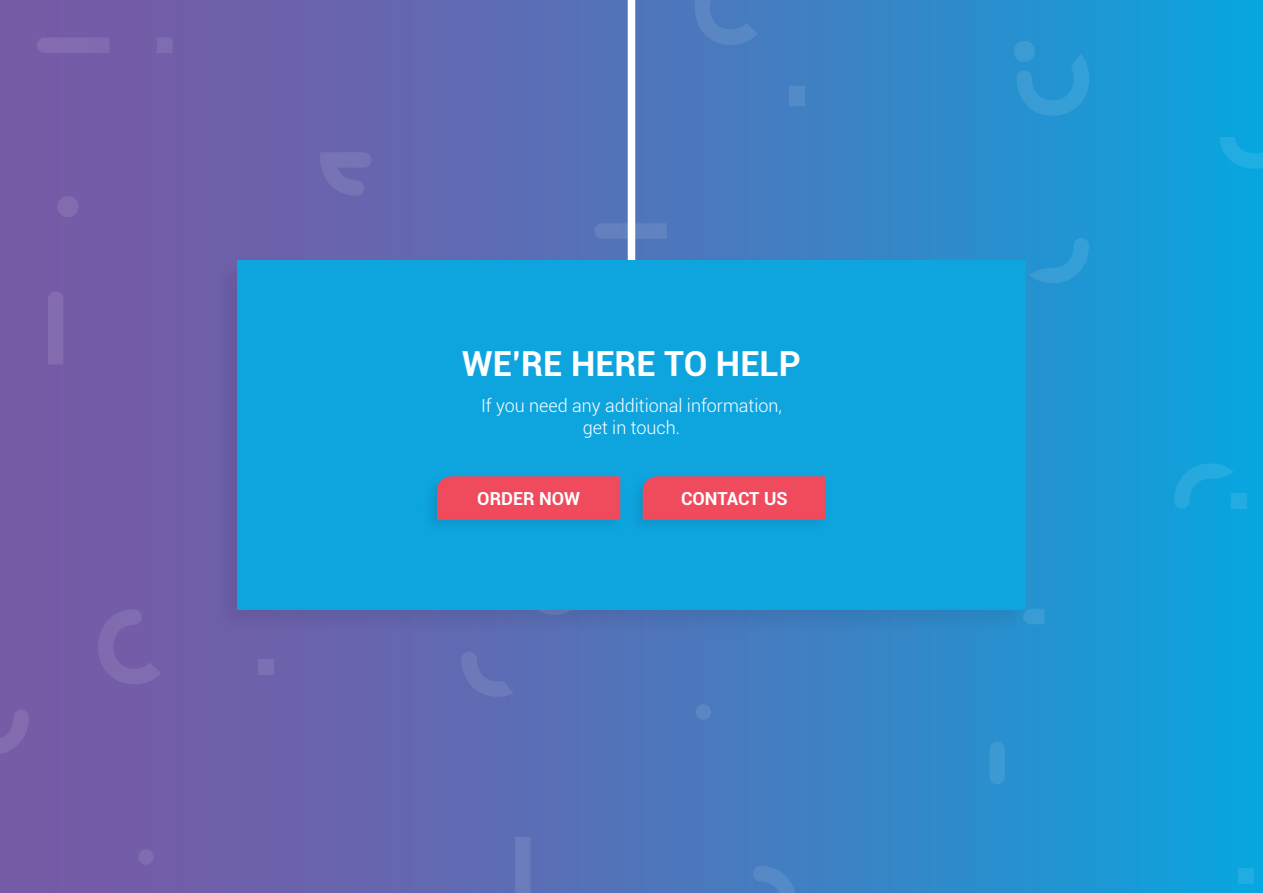
<style>
.page{position:relative;width:1263px;height:893px;background:#fff}
.page>*{position:absolute;margin:0;border:0;box-sizing:border-box;transform-origin:0 0}
.t1{font:700 34.5px "Roboto";color:#fff}
.t2{font:300 18px/21.6px "Roboto";color:#fff;text-align:center}
.t3{font:700 18px "Roboto";color:#fff}
</style>
<div class="page">
<div style="left:0;top:0;width:1263px;height:893px;background:linear-gradient(to right,#8551a0,#129fda)"></div>
<svg style="left:48px;top:291px;width:15px;height:73px"></svg>
<svg style="left:0;top:709px;width:29px;height:46px"></svg>
<svg style="left:57px;top:193px;width:22px;height:28px"></svg>
<svg style="left:695px;top:0;width:63px;height:45px;background:#4f7fc0"></svg>
<svg style="left:594px;top:223px;width:73px;height:16px"></svg>
<svg style="left:745px;top:866px;width:52px;height:27px"></svg>
<svg style="left:1014px;top:37px;width:75px;height:79px;background:#2a97d2"></svg>
<svg style="left:98px;top:609px;width:63px;height:75px;background:#7862ab"></svg>
<svg style="left:37px;top:37px;width:72px;height:16px"></svg>
<svg style="left:156px;top:37px;width:17px;height:16px"></svg>
<div style="left:789px;top:86px;width:15px;height:20px;background:#538bc7"></div>
<div style="left:258px;top:659px;width:15px;height:15px;background:#7b70b4"></div>
<svg style="left:1029px;top:238px;width:60px;height:45px;background:#2998d3"></svg>
<svg style="left:1220px;top:137px;width:43px;height:32px"></svg>
<div style="left:138px;top:849px;width:16px;height:16px;background:#806cb1;border-radius:8px"></div>
<svg style="left:320px;top:152px;width:51px;height:44px;background:#716db2"></svg>
<svg style="left:1032px;top:609px;width:12px;height:15px"></svg>
<svg style="left:515px;top:837px;width:15px;height:56px"></svg>
<svg style="left:989px;top:742px;width:16px;height:42px"></svg>
<svg style="left:1174px;top:463px;width:60px;height:46px;background:#17a4dc"></svg>
<div style="left:1231px;top:493px;width:16px;height:16px;background:#21ace1"></div>
<div style="left:695px;top:704px;width:16px;height:16px;background:#5b85c3;border-radius:8px"></div>
<div style="left:1238px;top:868px;width:15px;height:16px;background:#20ade2"></div>
<svg style="left:461px;top:652px;width:52px;height:45px;background:#6471b6"></svg>
<div style="left:628px;top:0;width:7px;height:260px;background:#fff"></div>
<div style="left:210px;top:254px;width:822px;height:383px;background:#000;opacity:.08"></div>
<div style="left:237px;top:260px;width:788px;height:350px;background:#0ea5df"></div>
<div style="left:422px;top:472px;width:203px;height:63px;background:#000;opacity:.1"></div>
<div style="left:437px;top:476px;width:183px;height:44px;background:#ef4b5d"></div>
<div style="left:627px;top:472px;width:204px;height:63px;background:#000;opacity:.1"></div>
<div style="left:643px;top:476px;width:183px;height:44px;background:#ef4b5d"></div>
<h1 class="t1" style="left:462px;top:339px;width:340px">WE’RE HERE TO HELP</h1>
<p class="t2" style="left:481px;top:394px;width:302px">If you need any additional information, get in touch.</p>
<p class="t3" style="left:477px;top:486px;width:104px">ORDER NOW</p>
<p class="t3" style="left:681px;top:486px;width:108px">CONTACT US</p>
</div>
